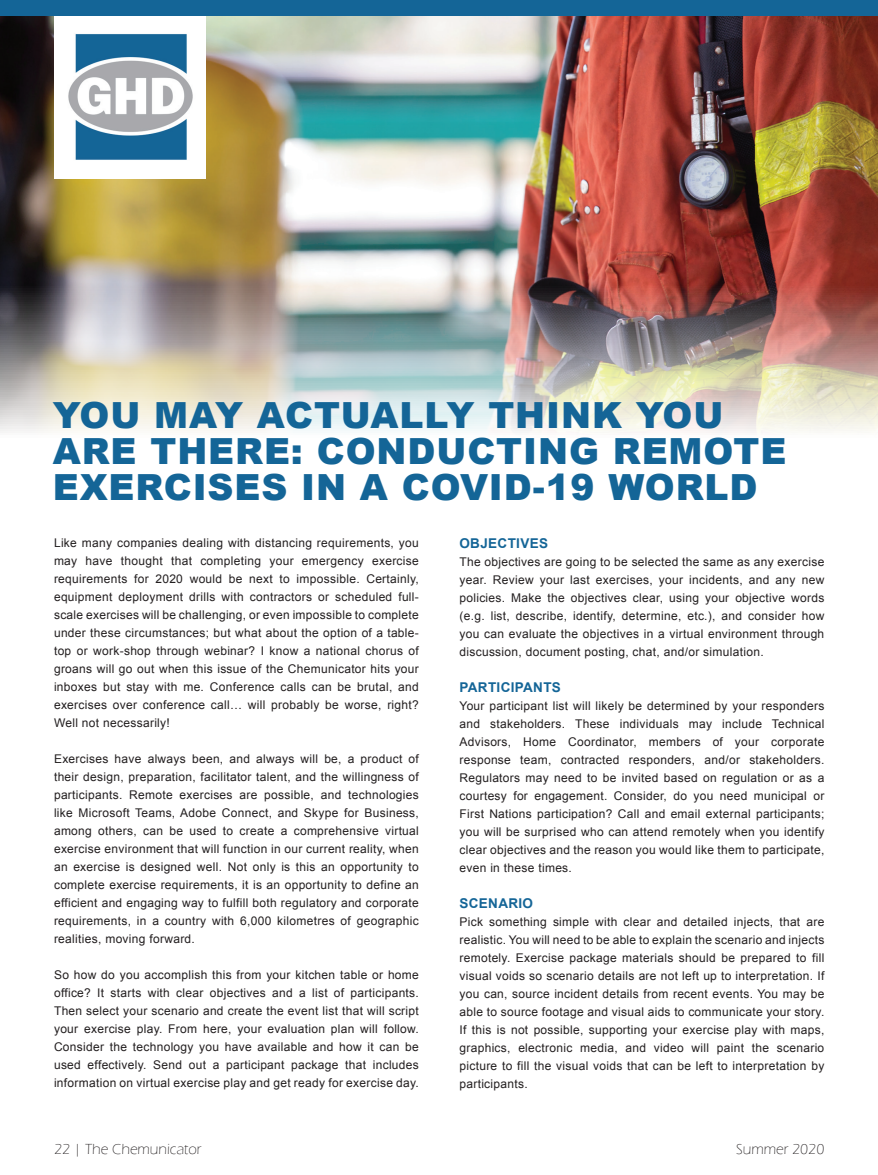
<style>
.page{position:relative;width:878px;height:1175px;background:#fff}
.page>*{position:absolute;margin:0;border:0;box-sizing:border-box;transform-origin:0 0}
.t1{font:900 36px/36px "Arial";letter-spacing:.025em;color:#146597}
.t2{font:300 15px "Eras ITC";color:#231f20}
.t3{font:700 13.5px "Arial";letter-spacing:.025em;color:#146597}
.t4{font:12px/18px "Arial";letter-spacing:.025em;color:#231f20;text-align:justify}
</style>
<div class="page">
<img style="left:0;top:15px;width:878px;height:418px">
<div style="left:54px;top:15px;width:152px;height:164px;background:#fff"></div>
<img style="left:68px;top:34px;width:125px;height:126px">
<div style="left:0;top:0;width:878px;height:15px;background:#146597"></div>
<h1 class="t1" style="left:53px;top:396px;width:735px">YOU MAY ACTUALLY THINK YOU<br>ARE THERE: CONDUCTING REMOTE<br>EXERCISES IN A COVID-19 WORLD</h1>
<p class="t4" style="left:54px;top:534px;width:366px">Like many companies dealing with distancing requirements, you may have thought that completing your emergency exercise requirements for 2020 would be next to impossible. Certainly, equipment deployment drills with contractors or scheduled full&shy;scale exercises will be challenging, or even impossible to complete under these circumstances; but what about the option of a table&shy;top or work-shop through webinar? I know a national chorus of groans will go out when this issue of the Chemunicator hits your inboxes but stay with me. Conference calls can be brutal, and exercises over conference call… will probably be worse, right?<br>Well not necessarily!</p>
<p class="t4" style="left:54px;top:750px;width:366px">Exercises have always been, and always will be, a product of their design, preparation, facilitator talent, and the willingness of participants. Remote exercises are possible, and technologies like Microsoft Teams, Adobe Connect, and Skype for Business, among others, can be used to create a comprehensive virtual exercise environment that will function in our current reality, when an exercise is designed well. Not only is this an opportunity to complete exercise requirements, it is an opportunity to define an efficient and engaging way to fulfill both regulatory and corporate requirements, in a country with 6,000 kilometres of geographic realities, moving forward.</p>
<p class="t4" style="left:54px;top:966px;width:366px">So how do you accomplish this from your kitchen table or home office? It starts with clear objectives and a list of participants.<br>Then select your scenario and create the event list that will script your exercise play. From here, your evaluation plan will follow.<br>Consider the technology you have available and how it can be used effectively. Send out a participant package that includes information on virtual exercise play and get ready for exercise day.</p>
<p class="t3" style="left:459px;top:534px;width:90px">OBJECTIVES</p>
<p class="t4" style="left:459px;top:553px;width:366px">The objectives are going to be selected the same as any exercise year. Review your last exercises, your incidents, and any new policies. Make the objectives clear, using your objective words (e.g. list, describe, identify, determine, etc.), and consider how you can evaluate the objectives in a virtual environment through discussion, document posting, chat, and/or simulation.</p>
<p class="t3" style="left:459px;top:678px;width:103px">PARTICIPANTS</p>
<p class="t4" style="left:459px;top:697px;width:366px">Your participant list will likely be determined by your responders and stakeholders. These individuals may include Technical Advisors, Home Coordinator, members of your corporate response team, contracted responders, and/or stakeholders.<br>Regulators may need to be invited based on regulation or as a courtesy for engagement. Consider, do you need municipal or First Nations participation? Call and email external participants; you will be surprised who can attend remotely when you identify clear objectives and the reason you would like them to participate, even in these times.</p>
<p class="t3" style="left:459px;top:894px;width:75px">SCENARIO</p>
<p class="t4" style="left:459px;top:913px;width:366px">Pick something simple with clear and detailed injects, that are realistic. You will need to be able to explain the scenario and injects remotely. Exercise package materials should be prepared to fill visual voids so scenario details are not left up to interpretation. If you can, source incident details from recent events. You may be able to source footage and visual aids to communicate your story.<br>If this is not possible, supporting your exercise play with maps, graphics, electronic media, and video will paint the scenario picture to fill the visual voids that can be left to interpretation by participants.</p>
<p class="t2" style="left:54px;top:1141px;width:149px">22 | The Chemunicator</p>
<p class="t2" style="left:736px;top:1141px;width:90px">Summer 2020</p>
</div>
